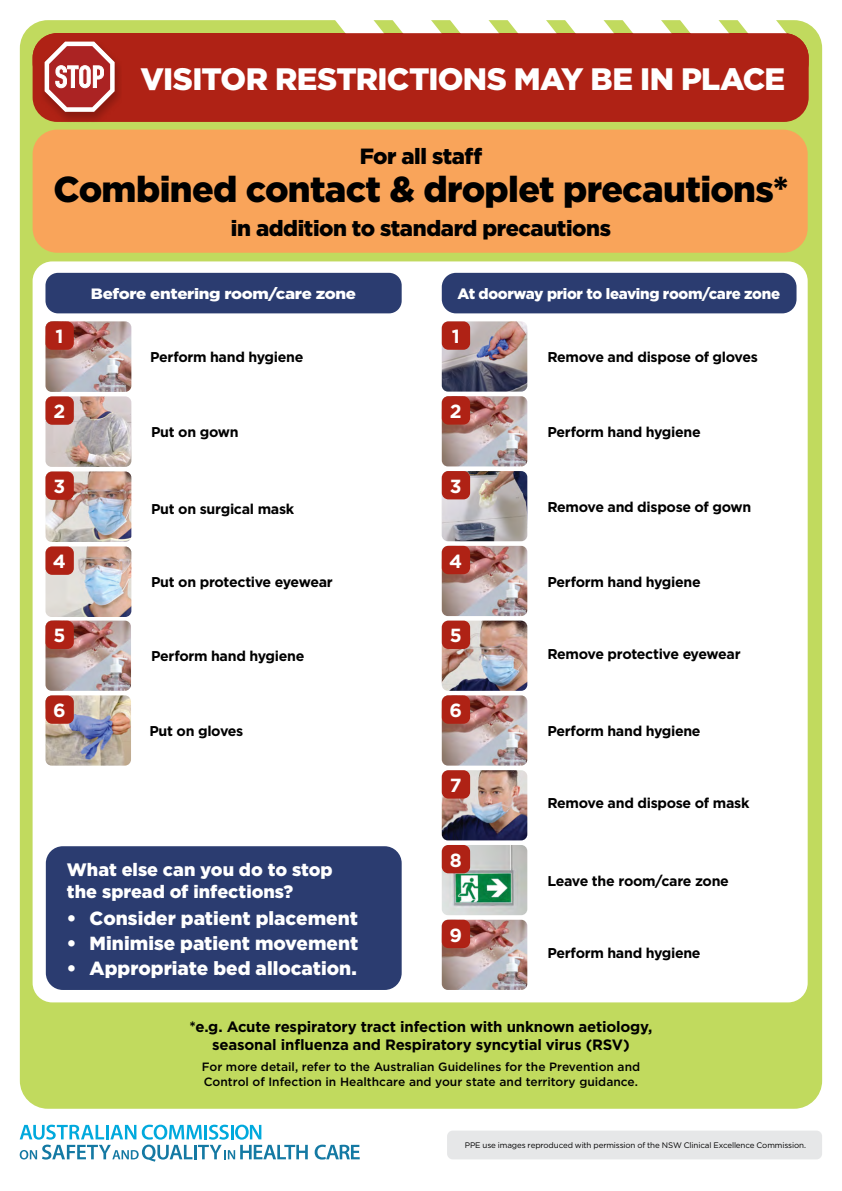
<style>
.page{position:relative;width:842px;height:1191px;background:#fff}
.page>*{position:absolute;margin:0;border:0;box-sizing:border-box;transform-origin:0 0}
.H1_Large{font:900 36px "Gotham";letter-spacing:-.02em;color:#000}
.Warning{font:900 31px "Gotham";letter-spacing:-.02em;color:#fff}
.H1_Small{font:900 22px "Gotham";letter-spacing:-.02em;color:#000}
.t1{font:900 19px "Gotham";color:#fff}
.Steps{font:700 19px "Gotham";color:#fff}
.Pull-out{font:900 18px/22px "Gotham";color:#fff}
.Reference{font:700 15px/18px "Gotham";letter-spacing:-.015em;color:#000;text-align:center}
.H2_Tight{font:900 15px "Gotham";letter-spacing:-.02em;color:#fff}
.H2_Tight-2{font:900 15px "Gotham";letter-spacing:-.02em;color:#fff;scale:1.12 1}
.Body{font:700 14.2px "Gotham";letter-spacing:-.02em;color:#000}
.Reference_Body{font:500 12px/14.5px "Gotham";color:#000}
.Disclaimer{font:8px "Gotham";letter-spacing:-.015em;color:#000}
</style>
<div class="page">
<div style="left:20px;top:20px;width:802px;height:1088px;background:#c1da5e;border-radius:28px"></div>
<div style="left:33px;top:33px;width:776px;height:89px;background:#af2215;border-radius:25px"></div>
<svg style="left:319px;top:20px;width:472px;height:14px"></svg>
<div style="left:33px;top:33px;width:776px;height:54px;background:#af2215;border-radius:25px"></div>
<div style="left:33px;top:261px;width:775px;height:741px;background:#fff;border-radius:20px"></div>
<svg style="left:40px;top:62px;width:82px;height:60px"></svg>
<svg style="left:44px;top:41px;width:72px;height:72px"></svg>
<div style="left:33px;top:130px;width:775px;height:123px;background:#f9a45a;border-radius:25px"></div>
<div style="left:46px;top:846px;width:356px;height:144px;background:#2b3c70;border-radius:17px"></div>
<div style="left:447px;top:1130px;width:375px;height:29px;background:#e6e7e8;border-radius:6px"></div>
<img style="left:45px;top:396px;width:86px;height:71px">
<img style="left:45px;top:546px;width:86px;height:71px">
<img style="left:45px;top:471px;width:86px;height:71px">
<img style="left:442px;top:321px;width:85px;height:70px">
<img style="left:442px;top:471px;width:85px;height:70px">
<img style="left:442px;top:695px;width:85px;height:70px">
<img style="left:45px;top:695px;width:86px;height:70px">
<img style="left:442px;top:396px;width:85px;height:70px">
<img style="left:442px;top:770px;width:85px;height:70px">
<img style="left:442px;top:845px;width:85px;height:70px">
<img style="left:442px;top:919px;width:85px;height:71px">
<img style="left:45px;top:620px;width:86px;height:71px">
<img style="left:442px;top:546px;width:85px;height:70px">
<img style="left:45px;top:321px;width:86px;height:71px">
<img style="left:442px;top:620px;width:85px;height:71px">
<div style="left:45px;top:273px;width:357px;height:40px;background:#2b3c70;border-radius:13px"></div>
<div style="left:45px;top:321px;width:29px;height:29px;background:#af2215;border-radius:7px"></div>
<div style="left:45px;top:396px;width:29px;height:29px;background:#af2215;border-radius:7px"></div>
<div style="left:45px;top:471px;width:29px;height:29px;background:#af2215;border-radius:7px"></div>
<div style="left:45px;top:546px;width:29px;height:29px;background:#af2215;border-radius:7px"></div>
<div style="left:45px;top:620px;width:29px;height:29px;background:#af2215;border-radius:7px"></div>
<div style="left:45px;top:695px;width:29px;height:29px;background:#af2215;border-radius:7px"></div>
<div style="left:442px;top:273px;width:354px;height:40px;background:#2b3c70;border-radius:14px"></div>
<div style="left:442px;top:321px;width:28px;height:29px;background:#af2215;border-radius:7px"></div>
<div style="left:442px;top:396px;width:28px;height:28px;background:#af2215;border-radius:7px"></div>
<div style="left:442px;top:471px;width:28px;height:28px;background:#af2215;border-radius:7px"></div>
<div style="left:442px;top:546px;width:28px;height:28px;background:#af2215;border-radius:7px"></div>
<div style="left:442px;top:620px;width:28px;height:29px;background:#af2215;border-radius:7px"></div>
<div style="left:442px;top:695px;width:28px;height:29px;background:#af2215;border-radius:7px"></div>
<div style="left:442px;top:770px;width:28px;height:28px;background:#af2215;border-radius:7px"></div>
<div style="left:442px;top:845px;width:28px;height:28px;background:#af2215;border-radius:7px"></div>
<div style="left:442px;top:919px;width:28px;height:29px;background:#af2215;border-radius:7px"></div>
<svg style="left:20px;top:1124px;width:288px;height:37px"></svg>
<svg style="left:315px;top:1144px;width:45px;height:15px"></svg>
<p class="Warning" style="left:141px;top:58px;width:646px">VISITOR RESTRICTIONS MAY BE IN PLACE</p>
<h1 class="H1_Small" style="left:360px;top:141px;width:124px">For all staff</h1>
<h1 class="H1_Large" style="left:53px;top:165px;width:736px">Combined contact &amp; droplet precautions*</h1>
<h1 class="H1_Small" style="left:231px;top:213px;width:381px">in addition to standard precautions</h1>
<p class="Steps" style="left:55px;top:324px;width:10px">1</p>
<h2 class="H2_Tight-2" style="left:91px;top:283px;width:238px">Before entering room/care zone</h2>
<p class="Body" style="left:150px;top:348px;width:155px">Perform hand hygiene</p>
<h2 class="H2_Tight" style="left:457px;top:283px;width:324px">At doorway prior to leaving room/care zone</h2>
<p class="Steps" style="left:452px;top:324px;width:10px">1</p>
<p class="Body" style="left:547px;top:347px;width:212px">Remove and dispose of gloves</p>
<p class="Steps" style="left:54px;top:399px;width:13px">2</p>
<p class="Steps" style="left:450px;top:399px;width:13px">2</p>
<p class="Body" style="left:151px;top:423px;width:89px">Put on gown</p>
<p class="Body" style="left:547px;top:422px;width:155px">Perform hand hygiene</p>
<p class="Steps" style="left:54px;top:474px;width:13px">3</p>
<p class="Steps" style="left:450px;top:473px;width:13px">3</p>
<p class="Body" style="left:151px;top:499px;width:145px">Put on surgical mask</p>
<p class="Body" style="left:547px;top:497px;width:205px">Remove and dispose of gown</p>
<p class="Steps" style="left:53px;top:549px;width:15px">4</p>
<p class="Steps" style="left:449px;top:548px;width:15px">4</p>
<p class="Body" style="left:151px;top:573px;width:183px">Put on protective eyewear</p>
<p class="Body" style="left:547px;top:572px;width:155px">Perform hand hygiene</p>
<p class="Steps" style="left:53px;top:623px;width:13px">5</p>
<p class="Steps" style="left:450px;top:623px;width:13px">5</p>
<p class="Body" style="left:151px;top:647px;width:155px">Perform hand hygiene</p>
<p class="Body" style="left:547px;top:644px;width:195px">Remove protective eyewear</p>
<p class="Steps" style="left:53px;top:698px;width:14px">6</p>
<p class="Steps" style="left:449px;top:698px;width:14px">6</p>
<p class="Body" style="left:149px;top:721px;width:95px">Put on gloves</p>
<p class="Body" style="left:547px;top:721px;width:155px">Perform hand hygiene</p>
<p class="Steps" style="left:450px;top:772px;width:13px">7</p>
<p class="Body" style="left:547px;top:793px;width:203px">Remove and dispose of mask</p>
<p class="Pull-out" style="left:67px;top:858px;width:267px">What else can you do to stop the spread of infections?</p>
<p class="t1" style="left:67px;top:905px;width:292px">• Consider patient placement</p>
<p class="t1" style="left:67px;top:930px;width:293px">• Minimise patient movement</p>
<p class="t1" style="left:67px;top:955px;width:291px">• Appropriate bed allocation.</p>
<p class="Steps" style="left:450px;top:847px;width:13px">8</p>
<p class="Steps" style="left:449px;top:922px;width:14px">9</p>
<p class="Body" style="left:547px;top:871px;width:183px">Leave the room/care zone</p>
<p class="Body" style="left:547px;top:944px;width:155px">Perform hand hygiene</p>
<p class="Reference" style="left:189px;top:1018px;width:464px">*e.g. Acute respiratory tract infection with unknown aetiology, seasonal influenza and Respiratory syncytial virus (RSV)</p>
<p class="Reference_Body" style="left:202px;top:1059px;width:440px">For more detail, refer to the Australian Guidelines for the Prevention and<br>Control of Infection in Healthcare and your state and territory guidance.</p>
<p class="Disclaimer" style="left:465px;top:1139px;width:343px">PPE use images reproduced with permission of the NSW Clinical Excellence Commission.</p>
</div>
